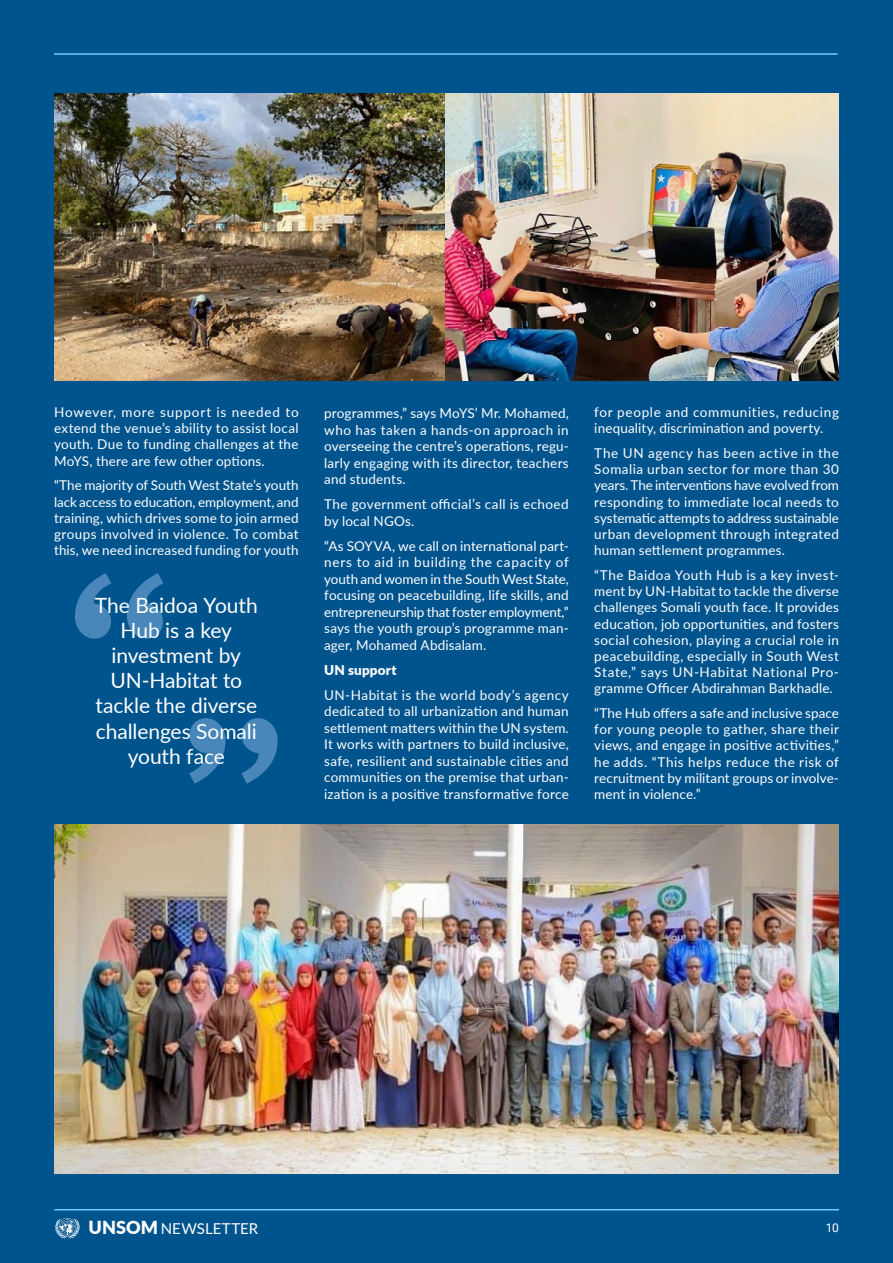
<style>
.page{position:relative;width:893px;height:1263px;background:#00548e}
.page>*{position:absolute;margin:0;border:0;box-sizing:border-box;transform-origin:0 0}
.t1{font:21px/25.2px "Lato";letter-spacing:-.005em;color:#fff;text-align:center}
.t2{font:15px "Lato";letter-spacing:.005em;color:#fff}
.t3{font:13.5px/16.2px "Lato";letter-spacing:.015em;color:#fff;text-align:justify}
.t4{font:13.5px/16.2px "Lato";letter-spacing:.035em;color:#fff}
.t5{font:900 13.5px "Lato";letter-spacing:.01em;color:#fff}
.t6{font:12px "Roboto";color:#fff}
.s1{font-weight:900;font-size:18px}
</style>
<div class="page">
<hr style="left:54px;top:1209px;width:785px;height:1px;background:#6dcff6">
<img style="left:54px;top:825px;width:785px;height:349px">
<img style="left:54px;top:94px;width:785px;height:287px">
<hr style="left:54px;top:53px;width:784px;height:2px;background:#6dcff6">
<svg style="left:55px;top:1217px;width:25px;height:21px"></svg>
<svg style="left:75px;top:573px;width:88px;height:66px"></svg>
<svg style="left:189px;top:718px;width:89px;height:66px"></svg>
<p class="t3" style="left:54px;top:403px;width:246px">However, more support is needed to extend the venue’s ability to assist local youth. Due to funding challenges at the MoYS, there are few other options.</p>
<p class="t3" style="left:54px;top:477px;width:246px">“The majority of South West State’s youth lack access to education, employment, and training, which drives some to join armed groups involved in violence. To combat this, we need increased funding for youth</p>
<h1 class="t1" style="left:95px;top:591px;width:164px">The Baidoa Youth<br>Hub is a key investment by<br>UN-Habitat to tackle the diverse challenges Somali youth face</h1>
<p class="t3" style="left:324px;top:405px;width:246px">programmes,” says MoYS’ Mr. Mohamed, who has taken a hands-on approach in overseeing the centre’s operations, regu&shy;larly engaging with its director, teachers and students.</p>
<p class="t3" style="left:324px;top:496px;width:246px">The government official’s call is echoed by local NGOs.</p>
<p class="t3" style="left:324px;top:537px;width:246px">“As SOYVA, we call on international part&shy;ners to aid in building the capacity of youth and women in the South West State, focusing on peacebuilding, life skills, and entrepreneurship that foster employment,” says the youth group’s programme man&shy;ager, Mohamed Abdisalam.</p>
<p class="t5" style="left:324px;top:660px;width:74px">UN support</p>
<p class="t3" style="left:324px;top:686px;width:246px">UN-Habitat is the world body’s agency dedicated to all urbanization and human settlement matters within the UN system.<br>It works with partners to build inclusive, safe, resilient and sustainable cities and communities on the premise that urban&shy;ization is a positive transformative force</p>
<p class="t4" style="left:594px;top:403px;width:246px">for people and communities, reducing inequality, discrimination and poverty.</p>
<p class="t3" style="left:594px;top:444px;width:246px">The UN agency has been active in the Somalia urban sector for more than 30 years. The interventions have evolved from responding to immediate local needs to systematic attempts to address sustainable urban development through integrated human settlement programmes.</p>
<p class="t3" style="left:594px;top:566px;width:246px">“The Baidoa Youth Hub is a key invest&shy;ment by UN-Habitat to tackle the diverse challenges Somali youth face. It provides education, job opportunities, and fosters social cohesion, playing a crucial role in peacebuilding, especially in South West State,” says UN-Habitat National Pro&shy;gramme Officer Abdirahman Barkhadle.</p>
<p class="t3" style="left:594px;top:704px;width:246px">“The Hub offers a safe and inclusive space for young people to gather, share their views, and engage in positive activities,” he adds. “This helps reduce the risk of recruitment by militant groups or involve&shy;ment in violence.”</p>
<p class="t2" style="left:89px;top:1218px;width:171px"><span class="s1">UNSOM</span> NEWSLETTER</p>
<p class="t6" style="left:826px;top:1219px;width:15px">10</p>
</div>
